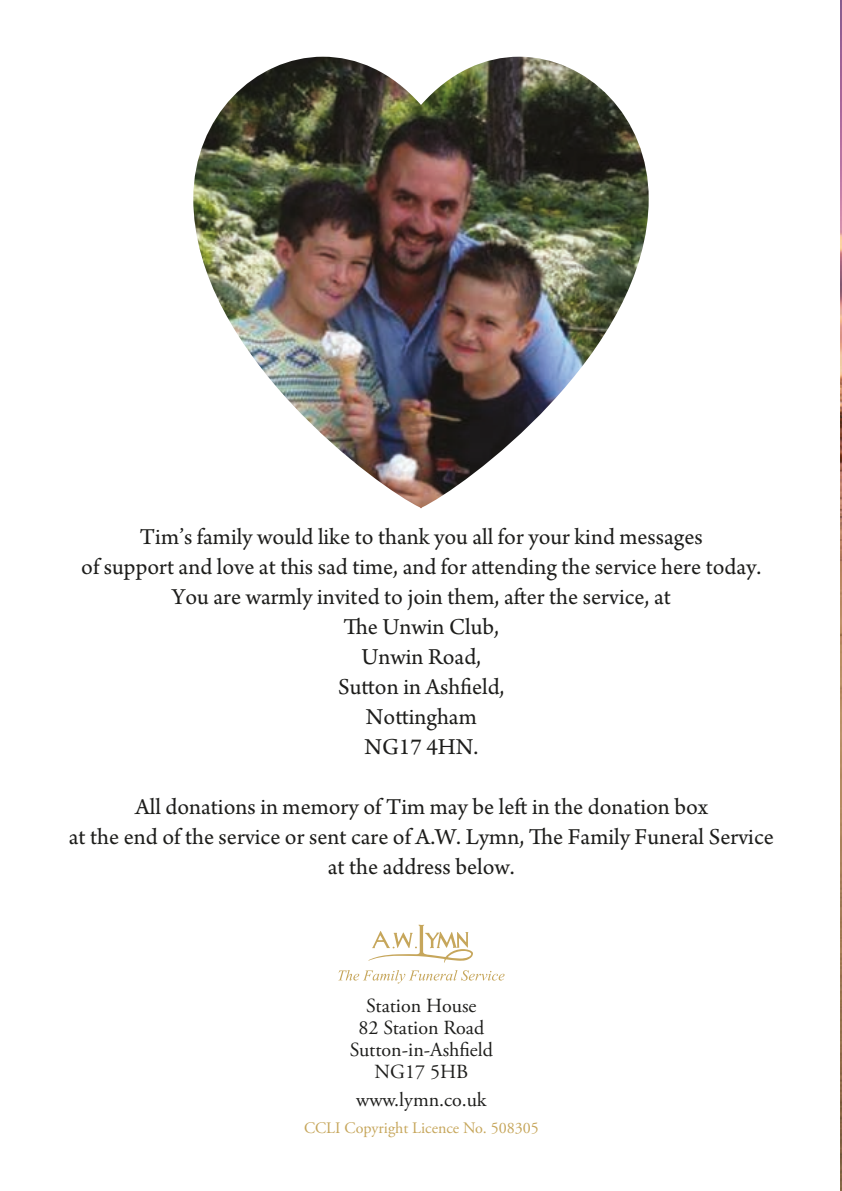
<style>
.page{position:relative;width:842px;height:1191px;background:#fff}
.page>*{position:absolute;margin:0;border:0;box-sizing:border-box;transform-origin:0 0}
.t1{font:24px/30px "Arno Pro";color:#1d1d1b;text-align:center}
.t2{font:20px/22px "Adobe Garamond Pro";color:#1d1d1b;text-align:center}
.t3{font:16px "Adobe Garamond Pro";color:#c6a65b}
</style>
<div class="page">
<img style="left:841px;top:0;width:1px;height:1191px">
<svg style="left:338px;top:924px;width:167px;height:59px"></svg>
<img style="left:193px;top:57px;width:456px;height:451px">
<p class="t1" style="left:81px;top:523px;width:682px">Tim’s family would like to thank you all for your kind messages<br>of support and love at this sad time, and for attending the service here today.<br>You are warmly invited to join them, after the service, at<br>The Unwin Club,<br>Unwin Road,<br>Sutton in Ashfield,<br>Nottingham<br>NG17 4HN.</p>
<p class="t1" style="left:69px;top:793px;width:706px">All donations in memory of Tim may be left in the donation box<br>at the end of the service or sent care of A.W. Lymn, The Family Funeral Service at the address below.</p>
<p class="t2" style="left:350px;top:995px;width:145px">Station House<br>82 Station Road<br>Sutton-in-Ashfield<br>NG17 5HB</p>
<p class="t2" style="left:356px;top:1089px;width:132px">www.lymn.co.uk</p>
<p class="t3" style="left:304px;top:1118px;width:236px">CCLI Copyright Licence No. 508305</p>
</div>
